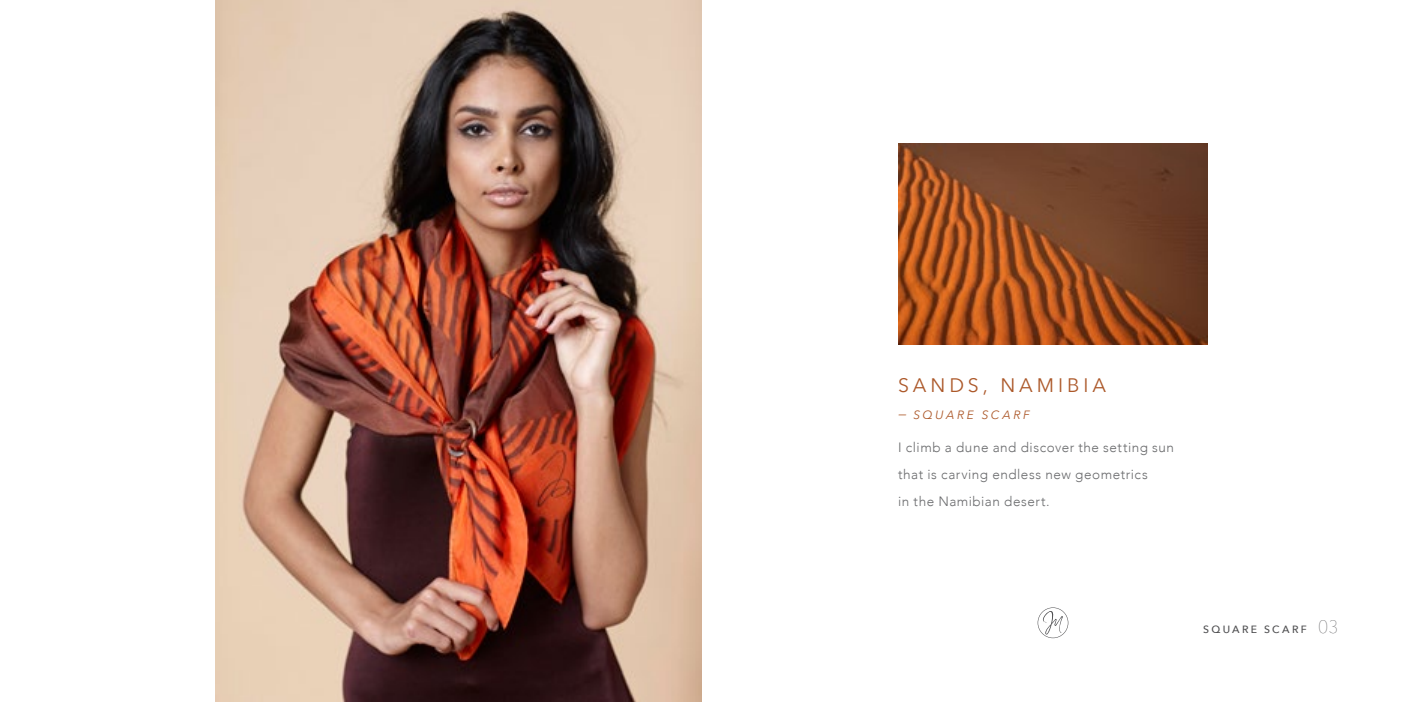
<style>
.page{position:relative;width:1404px;height:702px;background:#fff}
.page>*{position:absolute;margin:0;border:0;box-sizing:border-box;transform-origin:0 0}
.t1{font:19.5px "Avenir Next";letter-spacing:.2em;color:#ac5829}
.t2{font:300 13.5px/27px "Avenir";letter-spacing:.04em;color:#696a6c}
.t3{font:italic 12px "Avenir Next";letter-spacing:.215em;color:#ac5829}
.t4{font:500 10.5px "Avenir Next";letter-spacing:.225em;color:#4d4d4f}
.s1{font-family:"Archer";font-weight:500}
.s2{font-weight:200;font-size:18px}
</style>
<div class="page">
<img style="left:215px;top:0;width:487px;height:702px">
<img style="left:898px;top:144px;width:309px;height:200px">
<svg style="left:1037px;top:607px;width:31px;height:31px"></svg>
<h1 class="t1" style="left:898px;top:368px;width:209px">SANDS, NAMIBIA</h1>
<p class="t3" style="left:898px;top:404px;width:133px"><span class="s1">—</span> SQUARE SCARF</p>
<p class="t2" style="left:898px;top:434px;width:277px">I climb a dune and discover the setting sun that is carving endless new geometrics<br>in the Namibian desert.</p>
<p class="t4" style="left:1203px;top:620px;width:137px">SQUARE SCARF <span class="s2">03</span></p>
</div>
